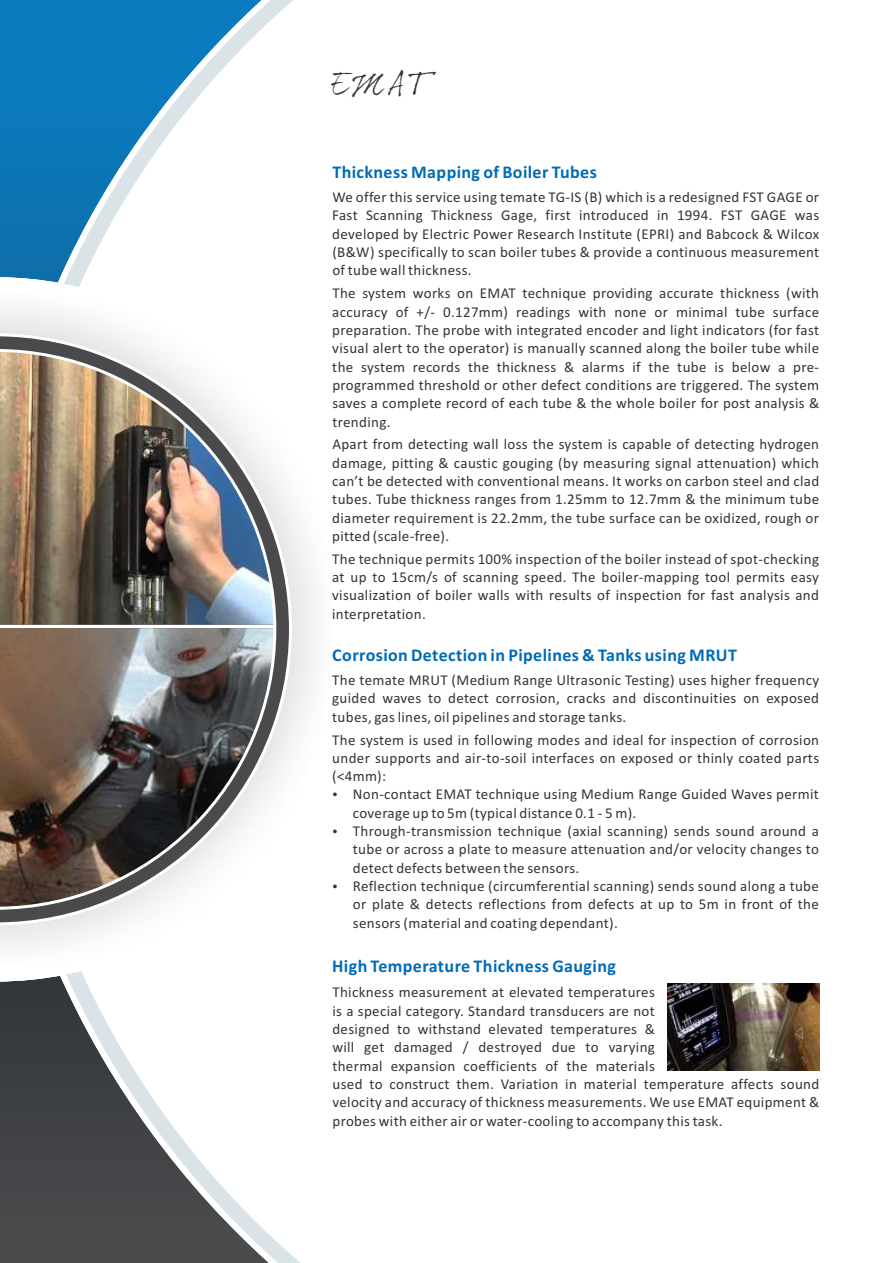
<style>
.page{position:relative;width:893px;height:1263px;background:#fff}
.page>*{position:absolute;margin:0;border:0;box-sizing:border-box;transform-origin:0 0}
.t1{font:27px "Dear Joefour";color:#383336}
.t2{font:700 18px "Calibri";letter-spacing:.02em;color:#006bb5}
.t3{font:15px/18.3px "Calibri";letter-spacing:.02em;color:#383336;text-align:justify}
</style>
<div class="page">
<svg style="left:0;top:0;width:300px;height:1263px"></svg>
<svg style="left:0;top:277px;width:300px;height:704px"></svg>
<img style="left:239px;top:292px;width:61px;height:102px">
<img style="left:293px;top:394px;width:7px;height:37px">
<img style="left:286px;top:828px;width:14px;height:141px">
<img style="left:239px;top:927px;width:47px;height:42px">
<img style="left:0;top:292px;width:239px;height:677px">
<img style="left:293px;top:431px;width:25px;height:397px">
<img style="left:92px;top:291px;width:243px;height:1px">
<img style="left:0;top:291px;width:92px;height:1px">
<img style="left:0;top:332px;width:293px;height:595px">
<img style="left:667px;top:983px;width:152px;height:88px">
<h1 class="t1" style="left:332px;top:69px;width:97px">E M A T</h1>
<p class="t2" style="left:332px;top:165px;width:266px">Thickness Mapping of Boiler Tubes</p>
<p class="t3" style="left:332px;top:189px;width:488px">We offer this service using temate TG-IS (B) which is a redesigned FST GAGE or Fast Scanning Thickness Gage, first introduced in 1994. FST GAGE was developed by Electric Power Research Institute (EPRI) and Babcock &amp; Wilcox (B&amp;W) specifically to scan boiler tubes &amp; provide a continuous measurement of tube wall thickness.</p>
<p class="t3" style="left:332px;top:285px;width:489px">The system works on EMAT technique providing accurate thickness (with accuracy of +/- 0.127mm) readings with none or minimal tube surface preparation. The probe with integrated encoder and light indicators (for fast visual alert to the operator) is manually scanned along the boiler tube while the system records the thickness &amp; alarms if the tube is below a pre&shy;programmed threshold or other defect conditions are triggered. The system saves a complete record of each tube &amp; the whole boiler for post analysis &amp; trending.</p>
<p class="t3" style="left:332px;top:436px;width:488px">Apart from detecting wall loss the system is capable of detecting hydrogen damage, pitting &amp; caustic gouging (by measuring signal attenuation) which can’t be detected with conventional means. It works on carbon steel and clad tubes. Tube thickness ranges from 1.25mm to 12.7mm &amp; the minimum tube diameter requirement is 22.2mm, the tube surface can be oxidized, rough or pitted (scale-free).</p>
<p class="t3" style="left:332px;top:551px;width:488px">The technique permits 100% inspection of the boiler instead of spot-checking at up to 15cm/s of scanning speed. The boiler-mapping tool permits easy visualization of boiler walls with results of inspection for fast analysis and interpretation.</p>
<p class="t2" style="left:332px;top:648px;width:406px">Corrosion Detection in Pipelines &amp; Tanks using MRUT</p>
<p class="t3" style="left:332px;top:672px;width:488px">The temate MRUT (Medium Range Ultrasonic Testing) uses higher frequency guided waves to detect corrosion, cracks and discontinuities on exposed tubes, gas lines, oil pipelines and storage tanks.</p>
<p class="t3" style="left:332px;top:732px;width:488px">The system is used in following modes and ideal for inspection of corrosion under supports and air-to-soil interfaces on exposed or thinly coated parts (&lt;4mm):</p>
<p class="t3" style="left:353px;top:786px;width:468px;text-align:left">Non-contact EMAT technique using Medium Range Guided Waves permit coverage up to 5m (typical distance 0.1 - 5 m).<br>Through-transmission technique (axial scanning) sends sound around a tube or across a plate to measure attenuation and/or velocity changes to detect defects between the sensors.<br>Reflection technique (circumferential scanning) sends sound along a tube or plate &amp; detects reflections from defects at up to 5m in front of the sensors (material and coating dependant).</p>
<p class="t2" style="left:332px;top:959px;width:285px">High Temperature Thickness Gauging</p>
<p class="t3" style="left:332px;top:984px;width:488px;text-align:left">Thickness measurement at elevated temperatures<br>is a special category. Standard transducers are not<br>designed to withstand elevated temperatures &amp;<br>will get damaged / destroyed due to varying<br>thermal expansion coefficients of the materials<br>used to construct them. Variation in material temperature affects sound velocity and accuracy of thickness measurements. We use EMAT equipment &amp; probes with either air or water-cooling to accompany this task.</p>
</div>
